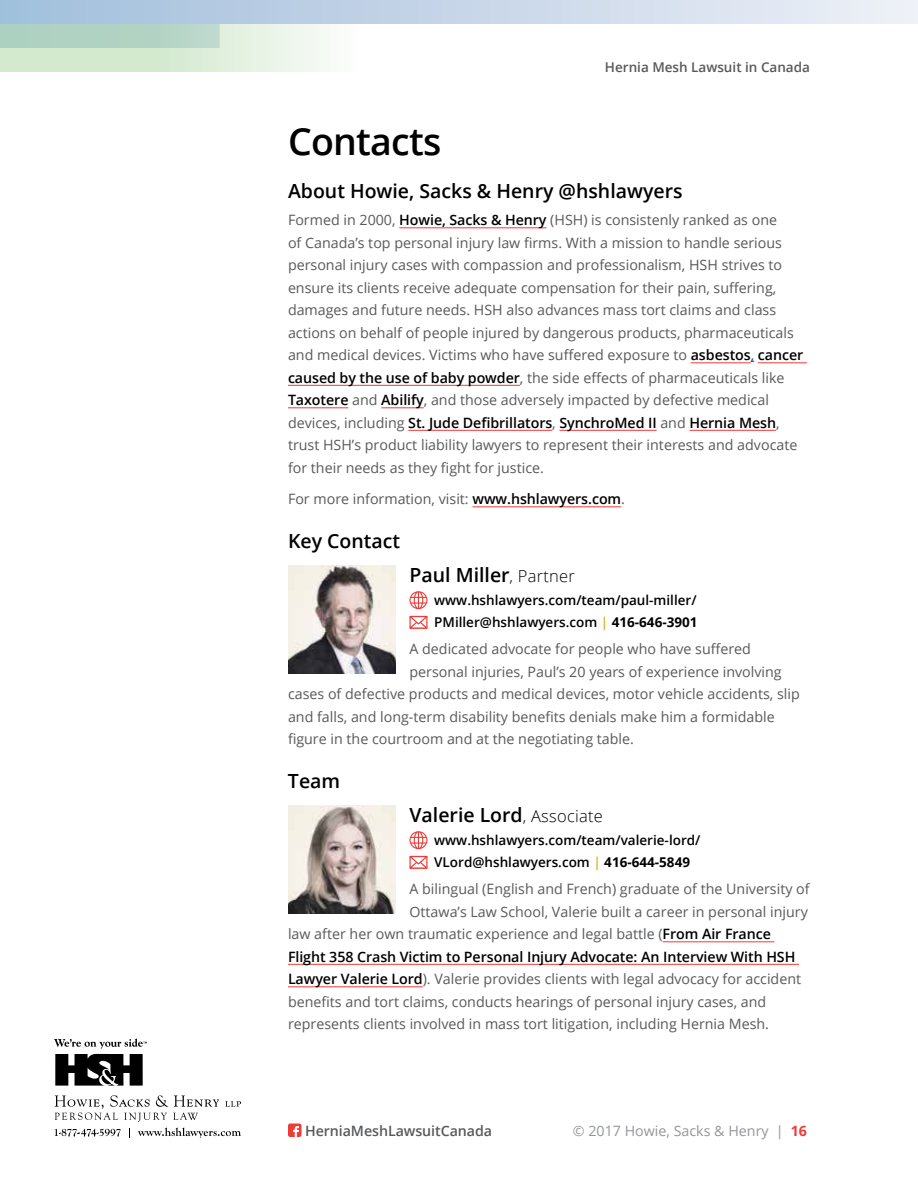
<style>
.page{position:relative;width:918px;height:1188px;background:#fff}
.page>*{position:absolute;margin:0;border:0;box-sizing:border-box;transform-origin:0 0}
.t1{font:600 37.5px "Open Sans";letter-spacing:-.02em;color:#000}
.t2{font:600 19.5px "Open Sans";color:#000}
.t3{font:14.25px/22.5px "Open Sans";color:#58595b}
.t4{font:600 14.25px "Open Sans";letter-spacing:-.005em;color:#000}
.t5{font:14.25px "Open Sans";color:#939598}
.t6{font:600 14.25px "Open Sans";letter-spacing:-.005em;color:#58595b}
.t7{font:600 13.5px/22.5px "Open Sans";color:#000}
.t8{font:600 13.5px "Open Sans";color:#58595b}
.s1{font-weight:600;color:#000}
.s2{color:#18507e}
.s3{font-weight:300;font-size:16.5px}
.s4{color:#e7a614}
.s5{font-weight:700}
.s6{font-weight:700;color:#ef3b36}
</style>
<div class="page">
<svg style="left:54px;top:1039px;width:93px;height:47px"></svg>
<svg style="left:225px;top:1101px;width:16px;height:6px"></svg>
<svg style="left:55px;top:1095px;width:164px;height:27px"></svg>
<svg style="left:55px;top:1129px;width:66px;height:8px"></svg>
<svg style="left:138px;top:1128px;width:103px;height:10px"></svg>
<svg style="left:288px;top:1124px;width:14px;height:13px"></svg>
<hr style="left:399px;top:227px;width:148px;height:1px;background:#ef3b36">
<hr style="left:691px;top:362px;width:60px;height:1px;background:#ef3b36">
<hr style="left:758px;top:362px;width:49px;height:1px;background:#ef3b36">
<hr style="left:288px;top:385px;width:232px;height:1px;background:#ef3b36">
<hr style="left:288px;top:407px;width:60px;height:1px;background:#ef3b36">
<hr style="left:381px;top:407px;width:43px;height:1px;background:#ef3b36">
<hr style="left:408px;top:430px;width:144px;height:1px;background:#ef3b36">
<hr style="left:560px;top:430px;width:97px;height:1px;background:#ef3b36">
<hr style="left:689px;top:430px;width:87px;height:1px;background:#ef3b36">
<hr style="left:472px;top:506px;width:149px;height:1px;background:#ef3b36">
<hr style="left:663px;top:941px;width:112px;height:1px;background:#ef3b36">
<hr style="left:288px;top:964px;width:511px;height:1px;background:#ef3b36">
<hr style="left:288px;top:986px;width:135px;height:1px;background:#ef3b36">
<img style="left:288px;top:566px;width:108px;height:108px">
<svg style="left:409px;top:591px;width:18px;height:18px"></svg>
<svg style="left:409px;top:615px;width:19px;height:14px"></svg>
<img style="left:288px;top:806px;width:108px;height:108px">
<svg style="left:409px;top:831px;width:18px;height:18px"></svg>
<svg style="left:409px;top:855px;width:19px;height:14px"></svg>
<svg style="left:0;top:0;width:918px;height:24px;background:#c7d6e8"></svg>
<svg style="left:0;top:24px;width:327px;height:48px;background:#d0e5d4"></svg>
<p class="t8" style="left:605px;top:58px;width:207px">Hernia Mesh Lawsuit in Canada</p>
<h1 class="t1" style="left:288px;top:115px;width:155px">Contacts</h1>
<h2 class="t2" style="left:288px;top:178px;width:396px">About Howie, Sacks &amp; Henry @hshlawyers</h2>
<p class="t3" style="left:288px;top:208px;width:517px">Formed in 2000, <span class="s1">Howie, Sacks &amp; Henry</span> (HSH) is consistenly ranked as one<br>of Canada’s top personal injury law firms. With a mission to handle serious personal injury cases with compassion and professionalism, HSH strives to ensure its clients receive adequate compensation for their pain, suffering, damages and future needs. HSH also advances mass tort claims and class actions on behalf of people injured by dangerous products, pharmaceuticals and medical devices. Victims who have suffered exposure to <span class="s1">asbestos</span><span class="s2">,</span> <span class="s1">cancer caused by the use of baby powder</span>, the side effects of pharmaceuticals like <span class="s1">Taxotere</span> and <span class="s1">Abilify</span>, and those adversely impacted by defective medical devices, including <span class="s1">St. Jude Defibrillators</span>, <span class="s1">SynchroMed II</span> and <span class="s1">Hernia Mesh</span>, trust HSH’s product liability lawyers to represent their interests and advocate for their needs as they fight for justice.</p>
<p class="t3" style="left:288px;top:487px;width:336px">For more information, visit: <span class="s1">www.hshlawyers.com</span>.</p>
<h2 class="t2" style="left:288px;top:527px;width:114px">Key Contact</h2>
<h2 class="t2" style="left:409px;top:562px;width:167px">Paul Miller<span class="s3">, Partner</span></h2>
<p class="t7" style="left:434px;top:588px;width:265px">www.hshlawyers.com/team/paul-miller/<br>PMiller@hshlawyers.com <span class="s4">|</span> <span class="s5">416-646-3901</span></p>
<p class="t3" style="left:409px;top:637px;width:343px">A dedicated advocate for people who have suffered</p>
<p class="t3" style="left:409px;top:660px;width:374px">personal injuries, Paul’s 20 years of experience involving</p>
<p class="t3" style="left:288px;top:682px;width:513px">cases of defective products and medical devices, motor vehicle accidents, slip</p>
<p class="t3" style="left:288px;top:705px;width:488px">and falls, and long-term disability benefits denials make him a formidable</p>
<p class="t3" style="left:288px;top:727px;width:347px">figure in the courtroom and at the negotiating table.</p>
<h2 class="t2" style="left:288px;top:767px;width:54px">Team</h2>
<h2 class="t2" style="left:409px;top:802px;width:195px">Valerie Lord<span class="s3">, Associate</span></h2>
<p class="t7" style="left:434px;top:828px;width:268px">www.hshlawyers.com/team/valerie-lord/<br>VLord@hshlawyers.com <span class="s4">|</span> <span class="s5">416-644-5849</span></p>
<p class="t3" style="left:409px;top:877px;width:402px">A bilingual (English and French) graduate of the University of</p>
<p class="t3" style="left:409px;top:900px;width:400px">Ottawa’s Law School, Valerie built a career in personal injury</p>
<p class="t3" style="left:288px;top:922px;width:484px">law after her own traumatic experience and legal battle (<span class="s1">From Air France</span></p>
<p class="t4" style="left:288px;top:947px;width:509px">Flight 358 Crash Victim to Personal Injury Advocate: An Interview With HSH</p>
<p class="t3" style="left:288px;top:967px;width:515px"><span class="s1">Lawyer Valerie Lord</span>). Valerie provides clients with legal advocacy for accident</p>
<p class="t3" style="left:288px;top:990px;width:480px">benefits and tort claims, conducts hearings of personal injury cases, and</p>
<p class="t3" style="left:288px;top:1012px;width:480px">represents clients involved in mass tort litigation, including Hernia Mesh.</p>
<p class="t6" style="left:305px;top:1121px;width:189px">HerniaMeshLawsuitCanada</p>
<p class="t5" style="left:573px;top:1121px;width:236px">© 2017 Howie, Sacks &amp; Henry | <span class="s6">16</span></p>
</div>
